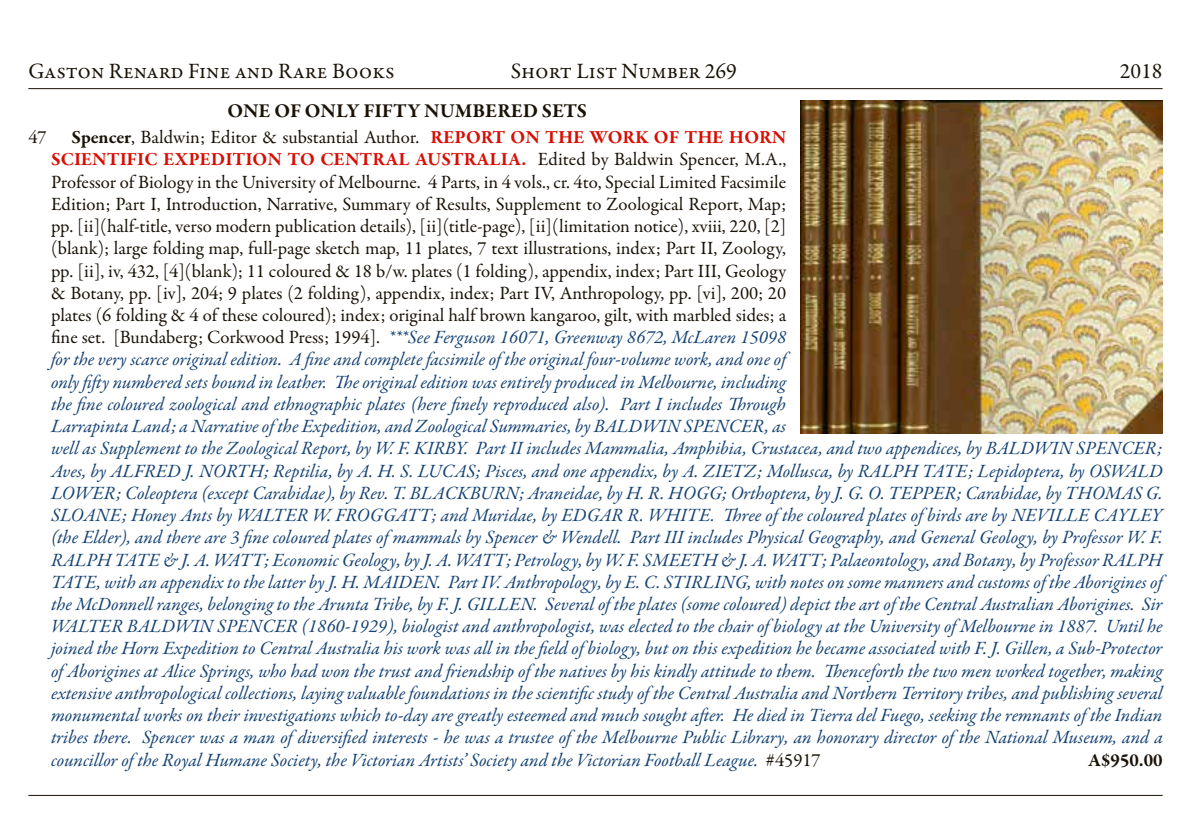
<style>
.page{position:relative;width:1191px;height:840px;background:#fff}
.page>*{position:absolute;margin:0;border:0;box-sizing:border-box;transform-origin:0 0}
.t1{font:22px "Garamond Premr Pro";color:#1a1207}
.t2{font:700 20px "Garamond Premr Pro";letter-spacing:.005em;color:#1a1207}
.t3{font:italic 18.8px/22.2px "Garamond Premr Pro";color:#164373}
.t4{font:700 18.8px "Garamond Premr Pro";color:#1a1207}
.t5{font:18.8px "Garamond Premr Pro";color:#1a1207}
.s1{font-weight:700;font-style:normal;color:#1a1207}
.s2{font-style:normal;color:#1a1207}
.s3{font-weight:700;font-style:normal;color:#d80e04}
</style>
<div class="page">
<hr style="left:28px;top:88px;width:1134px;height:1px;background:#1a1207">
<hr style="left:28px;top:794px;width:1134px;height:1px;background:#1a1207">
<img style="left:800px;top:100px;width:362px;height:333px">
<p class="t1" style="left:28px;top:57px;width:368px">Gaston Renard Fine and Rare Books</p>
<p class="t1" style="left:511px;top:57px;width:228px">Short List Number 269</p>
<p class="t1" style="left:1119px;top:57px;width:44px">2018</p>
<p class="t2" style="left:227px;top:98px;width:361px">ONE OF ONLY FIFTY NUMBERED SETS</p>
<p class="t5" style="left:28px;top:126px;width:20px">47</p>
<p class="t3" style="left:51px;top:127px;width:1113px;text-indent:20px"><span class="s1">Spencer</span><span class="s2">, Baldwin; Editor &amp; substantial Author.</span> <span class="s3">REPORT ON THE WORK OF THE HORN<br>SCIENTIFIC EXPEDITION TO CENTRAL AUSTRALIA.</span> <span class="s2">Edited by Baldwin Spencer, M.A.,<br>Professor of Biology in the University of Melbourne. 4 Parts, in 4 vols., cr. 4to, Special Limited Facsimile<br>Edition; Part I, Introduction, Narrative, Summary of Results, Supplement to Zoological Report, Map;<br>pp. [ii](half-title, verso modern publication details), [ii](title-page), [ii](limitation notice), xviii, 220, [2]<br>(blank); large folding map, full-page sketch map, 11 plates, 7 text illustrations, index; Part II, Zoology,<br>pp. [ii], iv, 432, [4](blank); 11 coloured &amp; 18 b/w. plates (1 folding), appendix, index; Part III, Geology<br>&amp; Botany, pp. [iv], 204; 9 plates (2 folding), appendix, index; Part IV, Anthropology, pp. [vi], 200; 20<br>plates (6 folding &amp; 4 of these coloured); index; original half brown kangaroo, gilt, with marbled sides; a<br>fine set. [Bundaberg; Corkwood Press; 1994].</span> ***See Ferguson 16071, Greenway 8672, McLaren 15098<br>for the very scarce original edition. A fine and complete facsimile of the original four-volume work, and one of<br>only fifty numbered sets bound in leather. The original edition was entirely produced in Melbourne, including<br>the fine coloured zoological and ethnographic plates (here finely reproduced also). Part I includes Through<br>Larrapinta Land; a Narrative of the Expedition, and Zoological Summaries, by BALDWIN SPENCER, as<br>well as Supplement to the Zoological Report, by W. F. KIRBY. Part II includes Mammalia, Amphibia, Crustacea, and two appendices, by BALDWIN SPENCER; Aves, by ALFRED J. NORTH; Reptilia, by A. H. S. LUCAS; Pisces, and one appendix, by A. ZIETZ; Mollusca, by RALPH TATE; Lepidoptera, by OSWALD LOWER; Coleoptera (except Carabidae), by Rev. T. BLACKBURN; Araneidae, by H. R. HOGG; Orthoptera, by J. G. O. TEPPER; Carabidae, by THOMAS G.<br>SLOANE; Honey Ants by WALTER W. FROGGATT; and Muridae, by EDGAR R. WHITE. Three of the coloured plates of birds are by NEVILLE CAYLEY (the Elder), and there are 3 fine coloured plates of mammals by Spencer &amp; Wendell. Part III includes Physical Geography, and General Geology, by Professor W. F.<br>RALPH TATE &amp; J. A. WATT; Economic Geology, by J. A. WATT; Petrology, by W. F. SMEETH &amp; J. A. WATT; Palaeontology, and Botany, by Professor RALPH TATE, with an appendix to the latter by J. H. MAIDEN. Part IV. Anthropology, by E. C. STIRLING, with notes on some manners and customs of the Aborigines of the McDonnell ranges, belonging to the Arunta Tribe, by F. J. GILLEN. Several of the plates (some coloured) depict the art of the Central Australian Aborigines. Sir WALTER BALDWIN SPENCER (1860-1929), biologist and anthropologist, was elected to the chair of biology at the University of Melbourne in 1887. Until he joined the Horn Expedition to Central Australia his work was all in the field of biology, but on this expedition he became associated with F. J. Gillen, a Sub-Protector of Aborigines at Alice Springs, who had won the trust and friendship of the natives by his kindly attitude to them. Thenceforth the two men worked together, making extensive anthropological collections, laying valuable foundations in the scientific study of the Central Australia and Northern Territory tribes, and publishing several monumental works on their investigations which to-day are greatly esteemed and much sought after. He died in Tierra del Fuego, seeking the remnants of the Indian tribes there. Spencer was a man of diversified interests - he was a trustee of the Melbourne Public Library, an honorary director of the National Museum, and a councillor of the Royal Humane Society, the Victorian Artists’ Society and the Victorian Football League. <span class="s2">#45917</span></p>
<p class="t4" style="left:1088px;top:747px;width:76px">A$950.00</p>
</div>
